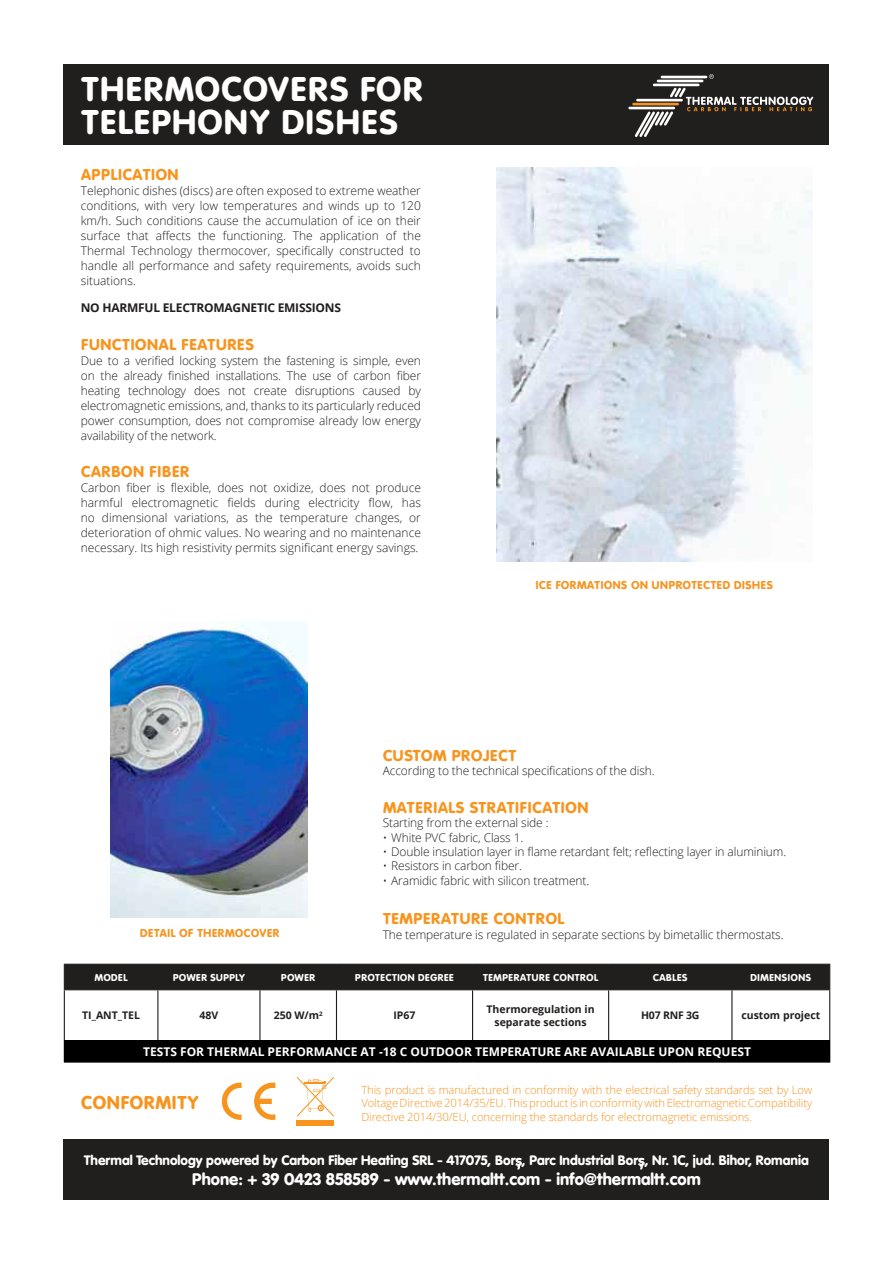
<style>
.page{position:relative;width:893px;height:1263px;background:#fff}
.page>*{position:absolute;margin:0;border:0;box-sizing:border-box;transform-origin:0 0}
.t1{font:36px/33px "VAG Round";color:#fff}
.t2{font:19.5px "VAG Round";color:#f7941e}
.t3{font:16.5px "VAG Round";color:#f7941e}
.t4{font:900 16.5px "VAG Rounded Std";color:#fff}
.t5{font:900 13.5px "VAG Rounded Std";color:#fff}
.t6{font:300 12px/15px "Open Sans";letter-spacing:-.01em;color:#211f1e;text-align:justify}
.t7{font:700 12px "Open Sans";color:#fff}
.t8{font:12px "VAG Round";color:#f7941e}
.t9{font:700 12px "Open Sans";letter-spacing:-.02em;color:#211f1e}
.t10{font:300 11.25px/13.5px "Open Sans";letter-spacing:-.01em;color:#f7941e;text-align:justify}
.t11{font:700 10.5px/12.6px "Open Sans";color:#211f1e;text-align:center}
.t12{font:10.5px "VAG Round";color:#fff}
.s1{font-family:"Varela Round";font-weight:400}
</style>
<div class="page">
<div style="left:64px;top:64px;width:765px;height:81px;background:#211f1e"></div>
<svg style="left:222px;top:1082px;width:20px;height:38px"></svg>
<svg style="left:254px;top:1082px;width:21px;height:38px"></svg>
<svg style="left:297px;top:1077px;width:37px;height:39px"></svg>
<div style="left:297px;top:1120px;width:37px;height:5px;background:#f7941e"></div>
<div style="left:64px;top:1041px;width:766px;height:21px;background:#000"></div>
<div style="left:64px;top:964px;width:766px;height:25px;background:#211f1e"></div>
<hr style="left:64px;top:989px;width:94px;height:1px;background:#211f1e">
<hr style="left:64px;top:990px;width:1px;height:50px;background:#211f1e">
<hr style="left:158px;top:989px;width:102px;height:1px;background:#211f1e">
<hr style="left:157px;top:990px;width:1px;height:50px;background:#211f1e">
<hr style="left:260px;top:989px;width:76px;height:1px;background:#211f1e">
<hr style="left:259px;top:990px;width:1px;height:50px;background:#211f1e">
<hr style="left:336px;top:989px;width:137px;height:1px;background:#211f1e">
<hr style="left:336px;top:990px;width:1px;height:50px;background:#211f1e">
<hr style="left:473px;top:989px;width:136px;height:1px;background:#211f1e">
<hr style="left:472px;top:990px;width:1px;height:50px;background:#211f1e">
<hr style="left:609px;top:989px;width:123px;height:1px;background:#211f1e">
<hr style="left:608px;top:990px;width:1px;height:50px;background:#211f1e">
<hr style="left:732px;top:989px;width:98px;height:1px;background:#211f1e">
<hr style="left:731px;top:990px;width:1px;height:50px;background:#211f1e">
<hr style="left:829px;top:990px;width:1px;height:50px;background:#211f1e">
<hr style="left:64px;top:1040px;width:94px;height:1px;background:#000">
<hr style="left:158px;top:1040px;width:102px;height:1px;background:#000">
<hr style="left:260px;top:1040px;width:76px;height:1px;background:#000">
<hr style="left:336px;top:1040px;width:137px;height:1px;background:#000">
<hr style="left:473px;top:1040px;width:136px;height:1px;background:#000">
<hr style="left:609px;top:1040px;width:123px;height:1px;background:#000">
<hr style="left:732px;top:1040px;width:98px;height:1px;background:#000">
<hr style="left:628px;top:107px;width:47px;height:2px;background:#fff">
<hr style="left:632px;top:103px;width:47px;height:2px;background:#f7941e">
<hr style="left:653px;top:84px;width:46px;height:2px;background:#fff">
<hr style="left:657px;top:80px;width:46px;height:2px;background:#fff">
<hr style="left:661px;top:76px;width:46px;height:2px;background:#fff">
<svg style="left:709px;top:74px;width:5px;height:5px"></svg>
<svg style="left:635px;top:88px;width:178px;height:49px"></svg>
<img style="left:497px;top:168px;width:315px;height:393px">
<img style="left:111px;top:622px;width:197px;height:295px">
<div style="left:64px;top:1139px;width:765px;height:60px;background:#211f1e"></div>
<svg style="left:515px;top:1157px;width:7px;height:13px"></svg>
<svg style="left:638px;top:1157px;width:7px;height:13px"></svg>
<h1 class="t1" style="left:81px;top:72px;width:344px">THERMOCOVERS FOR<br>TELEPHONY DISHES</h1>
<h3 class="t3" style="left:81px;top:165px;width:100px">APPLICATION</h3>
<p class="t6" style="left:81px;top:183px;width:342px">Telephonic dishes (discs) are often exposed to extreme weather conditions, with very low temperatures and winds up to 120 km/h. Such conditions cause the accumulation of ice on their surface that affects the functioning. The application of the Thermal Technology thermocover, specifically constructed to handle all performance and safety requirements, avoids such situations.</p>
<p class="t9" style="left:81px;top:299px;width:262px">NO HARMFUL ELECTROMAGNETIC EMISSIONS</p>
<h3 class="t3" style="left:81px;top:335px;width:175px">FUNCTIONAL FEATURES</h3>
<p class="t6" style="left:81px;top:352px;width:342px">Due to a verified locking system the fastening is simple, even on the already finished installations. The use of carbon fiber heating technology does not create disruptions caused by electromagnetic emissions, and, thanks to its particularly reduced power consumption, does not compromise already low energy availability of the network.</p>
<h3 class="t3" style="left:81px;top:462px;width:110px">CARBON FIBER</h3>
<p class="t6" style="left:81px;top:480px;width:342px">Carbon fiber is flexible, does not oxidize, does not produce harmful electromagnetic fields during electricity flow, has no dimensional variations, as the temperature changes, or deterioration of ohmic values. No wearing and no maintenance necessary. Its high resistivity permits significant energy savings.</p>
<p class="t8" style="left:536px;top:578px;width:239px">ICE FORMATIONS ON UNPROTECTED DISHES</p>
<h3 class="t3" style="left:383px;top:746px;width:135px">CUSTOM PROJECT</h3>
<p class="t6" style="left:383px;top:763px;width:274px">According to the technical specifications of the dish.</p>
<h3 class="t3" style="left:383px;top:798px;width:208px">MATERIALS STRATIFICATION</h3>
<p class="t6" style="left:383px;top:815px;width:167px">Starting from the external side :</p>
<p class="t6" style="left:383px;top:829px;width:142px">• White PVC fabric, Class 1.</p>
<p class="t6" style="left:383px;top:844px;width:405px">• Double insulation layer in flame retardant felt; reflecting layer in aluminium.</p>
<p class="t6" style="left:383px;top:858px;width:141px">• Resistors in carbon fiber.</p>
<p class="t6" style="left:383px;top:873px;width:208px">• Aramidic fabric with silicon treatment.</p>
<h3 class="t3" style="left:383px;top:909px;width:183px">TEMPERATURE CONTROL</h3>
<p class="t8" style="left:140px;top:926px;width:141px">DETAIL OF THERMOCOVER</p>
<p class="t6" style="left:383px;top:927px;width:402px">The temperature is regulated in separate sections by bimetallic thermostats.</p>
<p class="t12" style="left:94px;top:971px;width:35px">MODEL</p>
<p class="t12" style="left:173px;top:971px;width:74px">POWER SUPPLY</p>
<p class="t12" style="left:281px;top:971px;width:36px">POWER</p>
<p class="t12" style="left:355px;top:971px;width:101px">PROTECTION DEGREE</p>
<p class="t12" style="left:483px;top:971px;width:117px">TEMPERATURE CONTROL</p>
<p class="t12" style="left:653px;top:971px;width:37px">CABLES</p>
<p class="t12" style="left:750px;top:971px;width:63px">DIMENSIONS</p>
<p class="t11" style="left:82px;top:1009px;width:59px">TI_ANT_TEL</p>
<p class="t11" style="left:199px;top:1009px;width:20px">48V</p>
<p class="t11" style="left:274px;top:1009px;width:51px">250 W/m<sup>2</sup></p>
<p class="t11" style="left:393px;top:1009px;width:24px">IP67</p>
<p class="t11" style="left:487px;top:1003px;width:110px">Thermoregulation in separate sections</p>
<p class="t11" style="left:641px;top:1009px;width:60px">H07 RNF 3G</p>
<p class="t11" style="left:741px;top:1009px;width:80px">custom project</p>
<p class="t7" style="left:143px;top:1043px;width:609px">TESTS FOR THERMAL PERFORMANCE AT -18 C OUTDOOR TEMPERATURE ARE AVAILABLE UPON REQUEST</p>
<p class="t10" style="left:361px;top:1082px;width:452px">This product is manufactured in conformity with the electrical safety standards set by Low Voltage Directive 2014/35/EU. This product is in conformity with Electromagnetic Compatibility Directive 2014/30/EU, concerning the standards for electromagnetic emissions.</p>
<p class="t5" style="left:84px;top:1152px;width:726px">Thermal Technology powered by Carbon Fiber Heating SRL - 417075, Bor<span class="s1">ș</span>, Parc Industrial Bor<span class="s1">ș</span>, Nr. 1C, jud. Bihor, Romania</p>
<h3 class="t4" style="left:192px;top:1169px;width:510px">Phone: + 39 0423 858589 - www.thermaltt.com - info@thermaltt.com</h3>
<h2 class="t2" style="left:81px;top:1091px;width:120px">CONFORMITY</h2>
</div>
